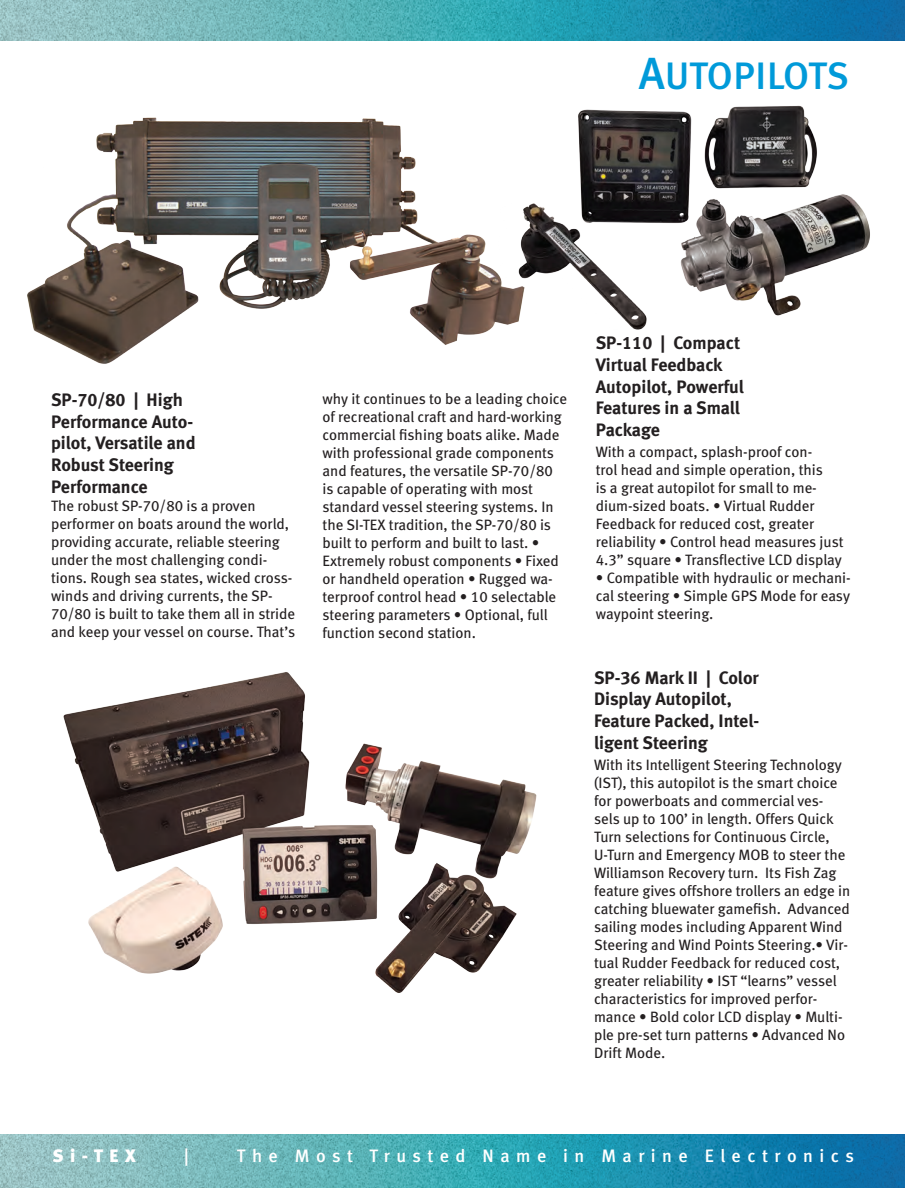
<style>
.page{position:relative;width:905px;height:1188px;background:#fff}
.page>*{position:absolute;margin:0;border:0;box-sizing:border-box;transform-origin:0 0}
.t1{font:38.25px "Meta Medium LF Caps SC850";letter-spacing:-.01em;color:#009ad9}
.t2{font:18px/21.6px "Meta Bold LF";color:#231f20}
.t3{font:18px "Meta Medium LF";letter-spacing:.36em;color:#fff}
.t4{font:18px "Meta Black LF";color:#fff}
.t5{font:15px/18px "Meta Book LF";color:#231f20}
.s1{font-size:45px}
</style>
<div class="page">
<img style="left:0;top:1134px;width:904px;height:54px">
<img style="left:0;top:0;width:904px;height:40px">
<img style="left:27px;top:117px;width:459px;height:247px">
<img style="left:63px;top:672px;width:474px;height:321px">
<img style="left:486px;top:105px;width:384px;height:227px">
<p class="t1" style="left:638px;top:54px;width:208px"><span class="s1">A</span>UTOPILOTS</p>
<p class="t2" style="left:51px;top:389px;width:146px">SP-70/80 | High<br>Performance Auto&shy;pilot, Versatile and<br>Robust Steering<br>Performance</p>
<p class="t5" style="left:51px;top:496px;width:246px">The robust SP-70/80 is a proven performer on boats around the world, providing accurate, reliable steering under the most challenging condi&shy;tions. Rough sea states, wicked cross&shy;winds and driving currents, the SP-70/80 is built to take them all in stride and keep your vessel on course. That’s</p>
<p class="t5" style="left:322px;top:390px;width:246px">why it continues to be a leading choice of recreational craft and hard-working commercial fishing boats alike. Made with professional grade components and features, the versatile SP-70/80 is capable of operating with most standard vessel steering systems. In the SI-TEX tradition, the SP-70/80 is built to perform and built to last. • Extremely robust components • Fixed or handheld operation • Rugged wa&shy;terproof control head • 10 selectable steering parameters • Optional, full function second station.</p>
<p class="t2" style="left:595px;top:332px;width:150px">SP-110 | Compact<br>Virtual Feedback<br>Autopilot, Powerful<br>Features in a Small<br>Package</p>
<p class="t5" style="left:595px;top:443px;width:249px">With a compact, splash-proof con-<br>trol head and simple operation, this<br>is a great autopilot for small to me&shy;dium-sized boats. • Virtual Rudder Feedback for reduced cost, greater reliability • Control head measures just 4.3” square • Transflective LCD display</p>
<p class="t5" style="left:595px;top:569px;width:256px;text-align:justify">• Compatible with hydraulic or mechani&shy;cal steering • Simple GPS Mode for easy waypoint steering.</p>
<p class="t2" style="left:594px;top:667px;width:167px">SP-36 Mark II | Color<br>Display Autopilot,<br>Feature Packed, Intel&shy;ligent Steering</p>
<p class="t5" style="left:594px;top:756px;width:257px">With its Intelligent Steering Technology (IST), this autopilot is the smart choice for powerboats and commercial ves&shy;sels up to 100’ in length. Offers Quick Turn selections for Continuous Circle, U-Turn and Emergency MOB to steer the Williamson Recovery turn. Its Fish Zag feature gives offshore trollers an edge in catching bluewater gamefish. Advanced sailing modes including Apparent Wind Steering and Wind Points Steering.• Vir&shy;tual Rudder Feedback for reduced cost, greater reliability • IST “learns” vessel characteristics for improved perfor&shy;mance • Bold color LCD display • Multi&shy;ple pre-set turn patterns • Advanced No Drift Mode.</p>
<p class="t4" style="left:52px;top:1144px;width:85px">Si-TEX</p>
<p class="t3" style="left:184px;top:1145px;width:6px">|</p>
<p class="t3" style="left:237px;top:1145px;width:618px">The Most Trusted Name in Marine Electronics</p>
</div>
